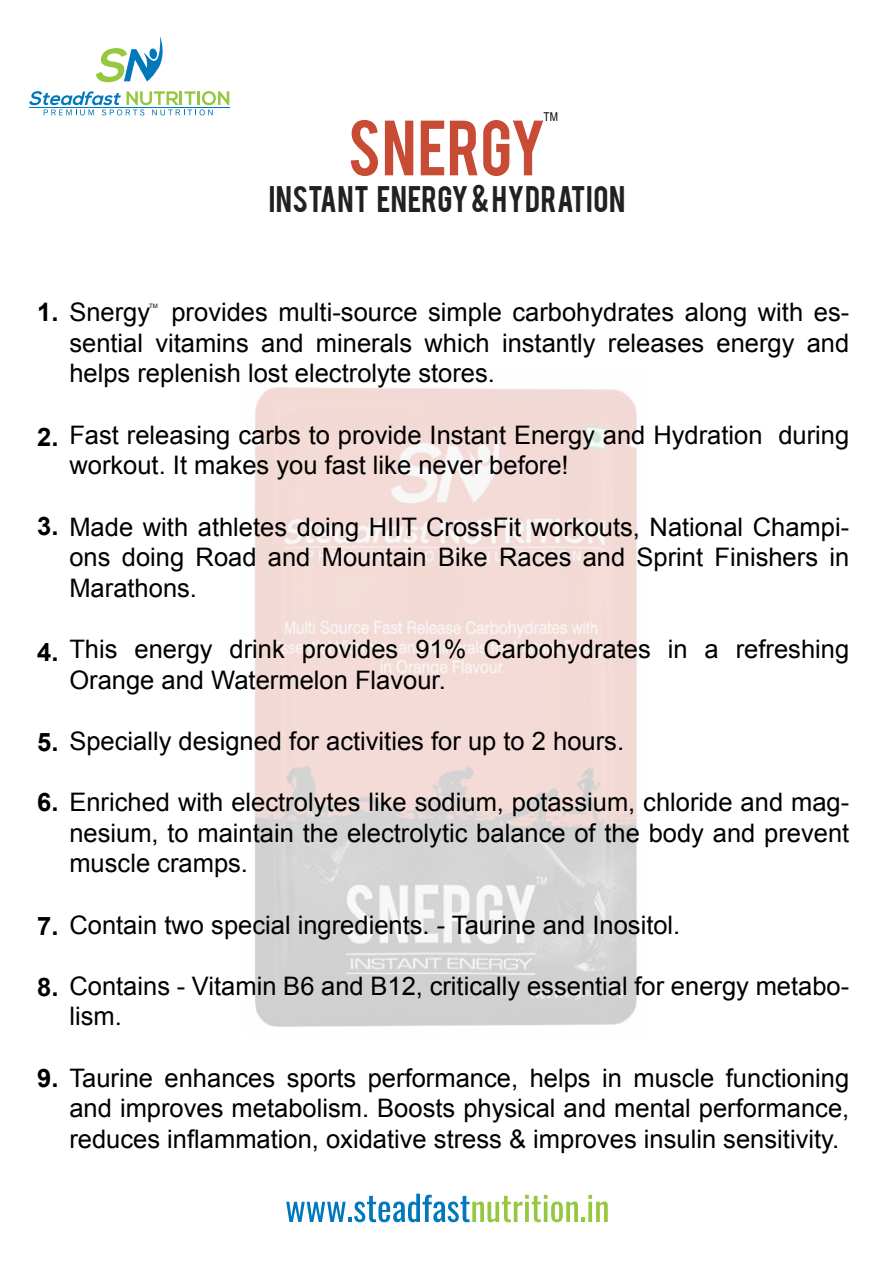
<style>
.page{position:relative;width:894px;height:1263px;background:#fff}
.page>*{position:absolute;margin:0;border:0;box-sizing:border-box;transform-origin:0 0}
.t1{font:61.35px "Bebas";color:#c84b35}
.t2{font:29.1px "Bebas";letter-spacing:.015em;color:#212120}
.t3{font:25.5px/30.6px "Arial";color:#000;text-align:justify}
.t4{font:700 25.5px "Arial";color:#000}
.t5{font:12.15px "Arial Narrow";color:#000}
.t6{font:6px "Arial";color:#000}
.s1{font-weight:700}
</style>
<div class="page">
<img style="left:255px;top:387px;width:382px;height:640px">
<svg style="left:286px;top:1193px;width:321px;height:29px"></svg>
<svg style="left:96px;top:36px;width:67px;height:46px"></svg>
<svg style="left:29px;top:91px;width:200px;height:24px"></svg>
<p class="t5" style="left:543px;top:108px;width:16px">TM</p>
<h1 class="t1" style="left:348px;top:103px;width:199px">SNERGY</h1>
<p class="t2" style="left:268px;top:177px;width:358px">INSTANT ENERGY &amp; HYDRATION</p>
<p class="t3" style="left:69px;top:297px;width:781px;text-indent:-32px"><span class="s1">1.</span> Snergy provides multi-source simple carbohydrates along with es&shy;sential vitamins and minerals which instantly releases energy and helps replenish lost electrolyte stores.</p>
<p class="t3" style="left:69px;top:420px;width:781px">Fast releasing carbs to provide Instant Energy and Hydration during workout. It makes you fast like never before!</p>
<p class="t3" style="left:69px;top:511px;width:781px;text-indent:-32px"><span class="s1">3.</span> Made with athletes doing HIIT CrossFit workouts, National Champi&shy;ons doing Road and Mountain Bike Races and Sprint Finishers in Marathons.</p>
<p class="t6" style="left:149px;top:302px;width:10px">TM</p>
<p class="t4" style="left:37px;top:420px;width:23px">2.</p>
<p class="t3" style="left:69px;top:634px;width:781px">This energy drink provides 91% Carbohydrates in a refreshing<br>Orange and Watermelon Flavour.</p>
<p class="t3" style="left:37px;top:726px;width:588px"><span class="s1">5.</span> Specially designed for activities for up to 2 hours.</p>
<p class="t3" style="left:69px;top:787px;width:781px;text-indent:-32px"><span class="s1">6.</span> Enriched with electrolytes like sodium, potassium, chloride and mag&shy;nesium, to maintain the electrolytic balance of the body and prevent muscle cramps.</p>
<p class="t3" style="left:37px;top:909px;width:644px"><span class="s1">7.</span> Contain two special ingredients. - Taurine and Inositol.</p>
<p class="t3" style="left:69px;top:970px;width:781px;text-indent:-32px"><span class="s1">8.</span> Contains - Vitamin B6 and B12, critically essential for energy metabo&shy;lism.</p>
<p class="t4" style="left:37px;top:635px;width:23px">4.</p>
<p class="t3" style="left:69px;top:1062px;width:781px;text-indent:-32px"><span class="s1">9.</span> Taurine enhances sports performance, helps in muscle functioning and improves metabolism. Boosts physical and mental performance, reduces inflammation, oxidative stress &amp; improves insulin sensitivity.</p>
</div>
